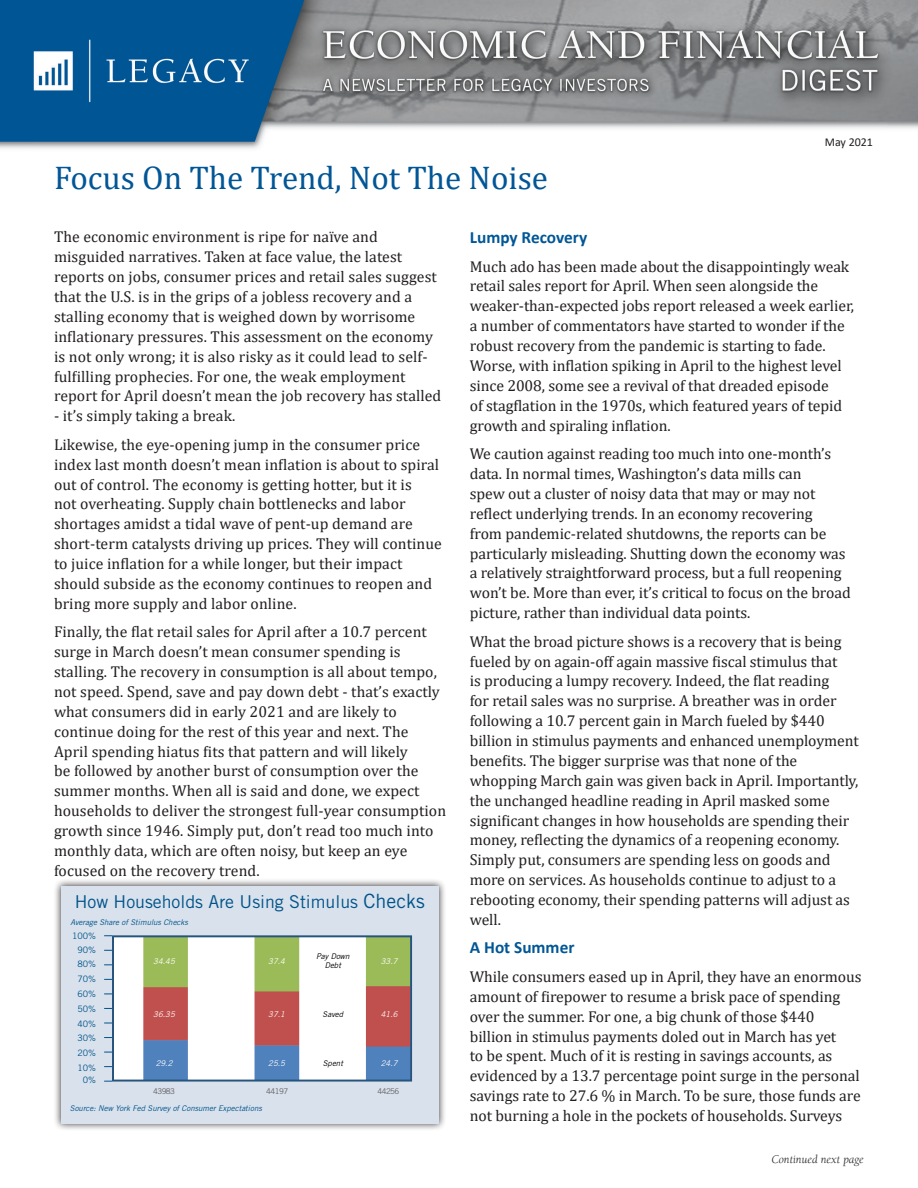
<style>
.page{position:relative;width:918px;height:1188px;background:#fff}
.page>*{position:absolute;margin:0;border:0;box-sizing:border-box;transform-origin:0 0}
.headline_24_28_8{font:33px "Cambria";color:#005696}
.t1{font:17.7px "Trade Gothic LT Std";color:#005488}
.body_10_5_13_25__-5t{font:700 17.25px "Calibri";color:#005696}
.body_10_5_13_25__-5t-2{font:15.75px/19.8px "Cambria";letter-spacing:-.005em;color:#231f20}
.body_10_5_13_25__5t{font:15.75px/19.8px "Cambria";letter-spacing:.005em;color:#231f20}
.continued{font:italic 12px "Berkeley Std";color:#231f20}
.header_date{font:12px "Calibri";color:#231f20}
.t2{font:8.85px "Trade Gothic LT Std";color:#005488}
.t3{font:italic 7.8px "Trade Gothic LT Std";color:#005488}
.t4{font:italic 7.8px "Trade Gothic LT Std";color:#fff}
.t5{font:italic 7.8px/9.9px "Trade Gothic LT Std";color:#000;text-align:center}
.t6{font:7.8px "Trade Gothic LT Std";letter-spacing:-.07em;color:#5f6062}
.s1{font-size:19.65px}
</style>
<div class="page">
<img style="left:0;top:0;width:918px;height:149px">
<div style="left:53px;top:878px;width:393px;height:253px;background:#231f20;opacity:.9"></div>
<div style="left:61px;top:886px;width:378px;height:237px;background:#d9e1ed"></div>
<img style="left:115px;top:938px;width:294px;height:141px">
<div style="left:112px;top:935px;width:300px;height:147px;border:2px solid #26547c"></div>
<p class="header_date" style="left:825px;top:134px;width:50px">May 2021</p>
<p class="headline_24_28_8" style="left:54px;top:158px;width:496px">Focus On The Trend, Not The Noise</p>
<p class="body_10_5_13_25__5t" style="left:54px;top:227px;width:389px">The economic environment is ripe for naïve and misguided narratives. Taken at face value, the latest reports on jobs, consumer prices and retail sales suggest that the U.S. is in the grips of a jobless recovery and a stalling economy that is weighed down by worrisome inflationary pressures. This assessment on the economy is not only wrong; it is also risky as it could lead to self&shy;fulfilling prophecies. For one, the weak employment report for April doesn’t mean the job recovery has stalled</p>
<p class="body_10_5_13_25__5t" style="left:54px;top:406px;width:183px">- it’s simply taking a break.</p>
<p class="body_10_5_13_25__5t" style="left:54px;top:434px;width:389px">Likewise, the eye-opening jump in the consumer price index last month doesn’t mean inflation is about to spiral out of control. The economy is getting hotter, but it is<br>not overheating. Supply chain bottlenecks and labor shortages amidst a tidal wave of pent-up demand are short-term catalysts driving up prices. They will continue to juice inflation for a while longer, but their impact should subside as the economy continues to reopen and bring more supply and labor online.</p>
<p class="body_10_5_13_25__5t" style="left:54px;top:622px;width:394px">Finally, the flat retail sales for April after a 10.7 percent surge in March doesn’t mean consumer spending is stalling. The recovery in consumption is all about tempo, not speed. Spend, save and pay down debt - that’s exactly what consumers did in early 2021 and are likely to continue doing for the rest of this year and next. The April spending hiatus fits that pattern and will likely<br>be followed by another burst of consumption over the summer months. When all is said and done, we expect households to deliver the strongest full-year consumption growth since 1946. Simply put, don’t read too much into monthly data, which are often noisy, but keep an eye focused on the recovery trend.</p>
<p class="body_10_5_13_25__-5t" style="left:470px;top:225px;width:119px">Lumpy Recovery</p>
<p class="body_10_5_13_25__-5t-2" style="left:470px;top:256px;width:386px">Much ado has been made about the disappointingly weak retail sales report for April. When seen alongside the weaker-than-expected jobs report released a week earlier, a number of commentators have started to wonder if the robust recovery from the pandemic is starting to fade.<br>Worse, with inflation spiking in April to the highest level since 2008, some see a revival of that dreaded episode<br>of stagflation in the 1970s, which featured years of tepid growth and spiraling inflation.</p>
<p class="body_10_5_13_25__-5t-2" style="left:470px;top:444px;width:382px">We caution against reading too much into one-month’s data. In normal times, Washington’s data mills can<br>spew out a cluster of noisy data that may or may not reflect underlying trends. In an economy recovering<br>from pandemic-related shutdowns, the reports can be particularly misleading. Shutting down the economy was a relatively straightforward process, but a full reopening won’t be. More than ever, it’s critical to focus on the broad picture, rather than individual data points.</p>
<p class="body_10_5_13_25__-5t-2" style="left:470px;top:631px;width:391px">What the broad picture shows is a recovery that is being fueled by on again-off again massive fiscal stimulus that<br>is producing a lumpy recovery. Indeed, the flat reading<br>for retail sales was no surprise. A breather was in order following a 10.7 percent gain in March fueled by $440 billion in stimulus payments and enhanced unemployment benefits. The bigger surprise was that none of the whopping March gain was given back in April. Importantly, the unchanged headline reading in April masked some significant changes in how households are spending their money, reflecting the dynamics of a reopening economy.<br>Simply put, consumers are spending less on goods and more on services. As households continue to adjust to a rebooting economy, their spending patterns will adjust as well.</p>
<p class="body_10_5_13_25__-5t" style="left:470px;top:935px;width:106px">A Hot Summer</p>
<p class="body_10_5_13_25__-5t-2" style="left:470px;top:967px;width:393px">While consumers eased up in April, they have an enormous amount of firepower to resume a brisk pace of spending over the summer. For one, a big chunk of those $440<br>billion in stimulus payments doled out in March has yet<br>to be spent. Much of it is resting in savings accounts, as evidenced by a 13.7 percentage point surge in the personal savings rate to 27.6 % in March. To be sure, those funds are not burning a hole in the pockets of households. Surveys</p>
<p class="t1" style="left:75px;top:892px;width:352px">How Households Are Using Stimulus <span class="s1">Checks</span></p>
<p class="t3" style="left:70px;top:918px;width:119px">Average Share of Stimulus Checks</p>
<p class="t4" style="left:153px;top:956px;width:23px">34.45</p>
<p class="t4" style="left:268px;top:956px;width:18px">37.4</p>
<p class="t4" style="left:381px;top:957px;width:18px">33.7</p>
<p class="t2" style="left:72px;top:930px;width:26px">100%</p>
<p class="t2" style="left:77px;top:944px;width:20px">90%</p>
<p class="t2" style="left:77px;top:959px;width:20px">80%</p>
<p class="t2" style="left:77px;top:974px;width:20px">70%</p>
<p class="t2" style="left:77px;top:989px;width:20px">60%</p>
<p class="t2" style="left:77px;top:1003px;width:20px">50%</p>
<p class="t2" style="left:77px;top:1018px;width:20px">40%</p>
<p class="t2" style="left:77px;top:1033px;width:20px">30%</p>
<p class="t2" style="left:77px;top:1048px;width:20px">20%</p>
<p class="t2" style="left:77px;top:1062px;width:20px">10%</p>
<p class="t2" style="left:83px;top:1074px;width:15px">0%</p>
<p class="t5" style="left:316px;top:951px;width:35px">Pay Down<br>Debt</p>
<p class="t5" style="left:323px;top:1009px;width:22px">Saved</p>
<p class="t4" style="left:153px;top:1010px;width:23px">36.35</p>
<p class="t4" style="left:268px;top:1010px;width:18px">37.1</p>
<p class="t4" style="left:381px;top:1010px;width:18px">41.6</p>
<p class="t4" style="left:156px;top:1058px;width:18px">29.2</p>
<p class="t4" style="left:268px;top:1058px;width:18px">25.5</p>
<p class="t4" style="left:381px;top:1058px;width:18px">24.7</p>
<p class="t3" style="left:70px;top:1103px;width:194px">Source: New York Fed Survey of Consumer Expectations</p>
<p class="t5" style="left:323px;top:1058px;width:22px">Spent</p>
<p class="t6" style="left:153px;top:1087px;width:24px">43983</p>
<p class="t6" style="left:266px;top:1087px;width:24px">44197</p>
<p class="t6" style="left:377px;top:1087px;width:24px">44256</p>
<p class="continued" style="left:771px;top:1153px;width:94px">Continued next page</p>
</div>
